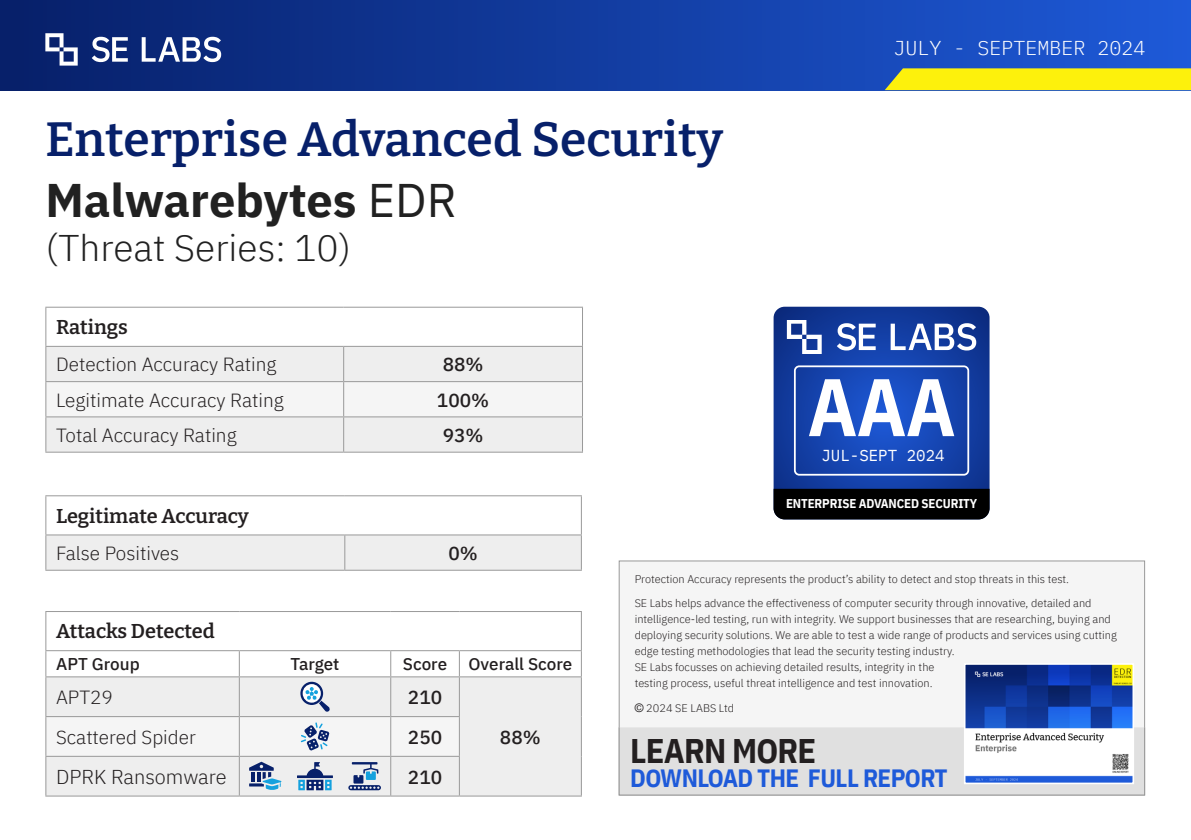
<style>
.page{position:relative;width:1191px;height:840px;background:#fff}
.page>*{position:absolute;margin:0;border:0;box-sizing:border-box;transform-origin:0 0}
.t1{font:700 81.4px "IBM Plex Sans Cond";color:#fff}
.Headline{font:600 48px "Bitter";color:#07206a}
.Vendor{font:700 47px "IBM Plex Sans";color:#212121}
.Vendor-2{font:300 37px "IBM Plex Sans";color:#212121}
.t2{font:700 34px "IBM Plex Sans Cond";letter-spacing:-.025em;color:#231f20}
.t3{font:700 25px "IBM Plex Sans Cond";letter-spacing:-.025em;color:#1e5ad9}
.t4{font:600 20px "Bitter";letter-spacing:-.005em;color:#231f20}
.Date{font:300 20px "IBM Plex Mono";color:#fff}
.t5{font:300 20px "IBM Plex Sans";color:#231f20}
.t6{font:300 19px "IBM Plex Sans";color:#231f20}
.t7{font:500 19px "IBM Plex Sans";color:#231f20}
.t8{font:500 17px "IBM Plex Sans";color:#231f20}
.t9{font:15.8px "IBM Plex Mono";color:#fff}
.t10{font:700 12.8px "IBM Plex Sans Cond";letter-spacing:-.01em;color:#fff}
.t11{font:300 11px/16px "IBM Plex Sans";color:#231f20}
.s1{font-weight:400}
.s2{font-family:"Arial Unicode MS";font-weight:400;font-size:12px}
</style>
<div class="page">
<div style="left:618px;top:560px;width:527px;height:235px;background:#f5f5f5;border:1px solid #999"></div>
<div style="left:0;top:0;width:1191px;height:90px;background:linear-gradient(to right,#071f68,#1e5ad8)"></div>
<svg style="left:884px;top:68px;width:307px;height:22px;background:#f1e914"></svg>
<svg style="left:92px;top:37px;width:36px;height:25px"></svg>
<svg style="left:142px;top:37px;width:79px;height:25px"></svg>
<svg style="left:45px;top:33px;width:33px;height:33px"></svg>
<div style="left:46px;top:346px;width:536px;height:105px;background:#eee"></div>
<div style="left:46px;top:382px;width:536px;height:34px;background:#f5f5f5"></div>
<hr style="left:45px;top:306px;width:299px;height:1px;background:#999">
<hr style="left:45px;top:307px;width:1px;height:38px;background:#999">
<hr style="left:344px;top:306px;width:239px;height:1px;background:#999">
<hr style="left:582px;top:307px;width:1px;height:38px;background:#999">
<hr style="left:45px;top:345px;width:299px;height:1px;background:#999">
<hr style="left:45px;top:346px;width:1px;height:35px;background:#999">
<hr style="left:344px;top:345px;width:239px;height:1px;background:#999">
<hr style="left:343px;top:346px;width:1px;height:35px;background:#999">
<hr style="left:582px;top:346px;width:1px;height:35px;background:#999">
<hr style="left:45px;top:381px;width:299px;height:1px;background:#999">
<hr style="left:45px;top:382px;width:1px;height:34px;background:#999">
<hr style="left:344px;top:381px;width:239px;height:1px;background:#999">
<hr style="left:343px;top:382px;width:1px;height:34px;background:#999">
<hr style="left:582px;top:382px;width:1px;height:34px;background:#999">
<hr style="left:45px;top:416px;width:299px;height:1px;background:#999">
<hr style="left:45px;top:417px;width:1px;height:34px;background:#999">
<hr style="left:344px;top:416px;width:239px;height:1px;background:#999">
<hr style="left:343px;top:417px;width:1px;height:34px;background:#999">
<hr style="left:582px;top:417px;width:1px;height:34px;background:#999">
<hr style="left:45px;top:451px;width:299px;height:1px;background:#999">
<hr style="left:344px;top:451px;width:239px;height:1px;background:#999">
<div style="left:46px;top:755px;width:535px;height:40px;background:#eee"></div>
<hr style="left:45px;top:610px;width:194px;height:1px;background:#999">
<hr style="left:45px;top:611px;width:1px;height:38px;background:#999">
<hr style="left:239px;top:610px;width:152px;height:1px;background:#999">
<hr style="left:391px;top:610px;width:68px;height:1px;background:#999">
<hr style="left:459px;top:610px;width:123px;height:1px;background:#999">
<hr style="left:581px;top:611px;width:1px;height:38px;background:#999">
<hr style="left:45px;top:649px;width:194px;height:1px;background:#999">
<hr style="left:239px;top:649px;width:152px;height:1px;background:#999">
<hr style="left:391px;top:649px;width:68px;height:1px;background:#999">
<hr style="left:459px;top:649px;width:123px;height:1px;background:#999">
<hr style="left:45px;top:755px;width:194px;height:1px;background:#999">
<hr style="left:45px;top:756px;width:1px;height:39px;background:#999">
<hr style="left:239px;top:755px;width:152px;height:1px;background:#999">
<hr style="left:239px;top:756px;width:1px;height:39px;background:#999">
<hr style="left:391px;top:755px;width:69px;height:1px;background:#999">
<hr style="left:390px;top:756px;width:1px;height:39px;background:#999">
<hr style="left:459px;top:756px;width:1px;height:39px;background:#999">
<hr style="left:581px;top:755px;width:1px;height:40px;background:#999">
<hr style="left:45px;top:795px;width:194px;height:1px;background:#999">
<hr style="left:239px;top:795px;width:152px;height:1px;background:#999">
<hr style="left:391px;top:795px;width:68px;height:1px;background:#999">
<hr style="left:459px;top:795px;width:123px;height:1px;background:#999">
<svg style="left:45px;top:650px;width:537px;height:105px"></svg>
<svg style="left:249px;top:761px;width:32px;height:28px"></svg>
<svg style="left:348px;top:784px;width:33px;height:5px"></svg>
<svg style="left:350px;top:761px;width:29px;height:27px"></svg>
<svg style="left:297px;top:761px;width:36px;height:28px"></svg>
<div style="left:46px;top:535px;width:535px;height:34px;background:#eee"></div>
<hr style="left:45px;top:495px;width:300px;height:1px;background:#999">
<hr style="left:45px;top:496px;width:1px;height:38px;background:#999">
<hr style="left:345px;top:495px;width:237px;height:1px;background:#999">
<hr style="left:581px;top:496px;width:1px;height:38px;background:#999">
<hr style="left:45px;top:534px;width:300px;height:1px;background:#999">
<hr style="left:45px;top:535px;width:1px;height:34px;background:#999">
<hr style="left:345px;top:534px;width:237px;height:1px;background:#999">
<hr style="left:344px;top:535px;width:1px;height:34px;background:#999">
<hr style="left:581px;top:535px;width:1px;height:34px;background:#999">
<hr style="left:45px;top:569px;width:300px;height:1px;background:#999">
<hr style="left:345px;top:569px;width:237px;height:1px;background:#999">
<svg style="left:773px;top:306px;width:216px;height:182px;background:#1743aa"></svg>
<svg style="left:837px;top:323px;width:38px;height:27px"></svg>
<svg style="left:890px;top:323px;width:86px;height:27px"></svg>
<svg style="left:787px;top:320px;width:34px;height:33px"></svg>
<div style="left:794px;top:365px;width:175px;height:110px;border:2px solid #fff;border-radius:4px"></div>
<div style="left:773px;top:488px;width:216px;height:31px;background:#000"></div>
<div style="left:618px;top:726px;width:527px;height:69px;background:#e0e0e0;border:1px solid #999"></div>
<svg style="left:963px;top:664px;width:171px;height:120px;background:#768ec3"></svg>
<p class="Headline" style="left:45px;top:109px;width:679px">Enterprise Advanced Security</p>
<p class="Vendor" style="left:45px;top:163px;width:413px">Malwarebytes <span class="s1">EDR</span></p>
<p class="Vendor-2" style="left:45px;top:220px;width:307px">(Threat Series: 10)</p>
<p class="t4" style="left:56px;top:314px;width:73px">Ratings</p>
<p class="t6" style="left:56px;top:350px;width:222px">Detection Accuracy Rating</p>
<p class="t7" style="left:443px;top:349px;width:42px">88%</p>
<p class="t6" style="left:56px;top:385px;width:229px">Legitimate Accuracy Rating</p>
<p class="t7" style="left:437px;top:385px;width:54px">100%</p>
<p class="t6" style="left:56px;top:420px;width:182px">Total Accuracy Rating</p>
<p class="t7" style="left:443px;top:420px;width:42px">93%</p>
<p class="t4" style="left:56px;top:503px;width:194px">Legitimate Accuracy</p>
<p class="t6" style="left:56px;top:538px;width:125px">False Positives</p>
<p class="t7" style="left:448px;top:538px;width:31px">0%</p>
<p class="Date" style="left:893px;top:33px;width:253px">JULY - SEPTEMBER 2024</p>
<p class="t1" style="left:807px;top:342px;width:150px">AAA</p>
<p class="t9" style="left:821px;top:443px;width:125px">JUL-SEPT 2024</p>
<p class="t10" style="left:786px;top:493px;width:193px">ENTERPRISE ADVANCED SECURITY</p>
<p class="t4" style="left:56px;top:618px;width:160px">Attacks Detected</p>
<p class="t8" style="left:56px;top:650px;width:85px">APT Group</p>
<p class="t8" style="left:291px;top:650px;width:50px">Target</p>
<p class="t8" style="left:403px;top:650px;width:46px">Score</p>
<p class="t8" style="left:468px;top:650px;width:105px">Overall Score</p>
<p class="t6" style="left:56px;top:682px;width:58px">APT29</p>
<p class="t7" style="left:408px;top:682px;width:36px">210</p>
<p class="t6" style="left:56px;top:722px;width:141px">Scattered Spider</p>
<p class="t7" style="left:408px;top:722px;width:36px">250</p>
<p class="t7" style="left:500px;top:722px;width:42px">88%</p>
<p class="t5" style="left:56px;top:761px;width:172px">DPRK Ransomware</p>
<p class="t7" style="left:408px;top:761px;width:36px">210</p>
<p class="t11" style="left:634px;top:570px;width:436px">Protection Accuracy represents the product’s ability to detect and stop threats in this test.</p>
<p class="t11" style="left:634px;top:594px;width:483px">SE Labs helps advance the effectiveness of computer security through innovative, detailed and intelligence-led testing, run with integrity. We support businesses that are researching, buying and deploying security solutions. We are able to test a wide range of products and services using cutting edge testing methodologies that lead the security testing industry.<br>SE Labs focusses on achieving detailed results, integrity in the<br>testing process, useful threat intelligence and test innovation.</p>
<p class="t11" style="left:634px;top:699px;width:101px"><span class="s2">©</span> 2024 SE LABS Ltd</p>
<p class="t2" style="left:630px;top:723px;width:187px">LEARN MORE</p>
<p class="t3" style="left:630px;top:758px;width:319px">DOWNLOAD THE FULL REPORT</p>
</div>
